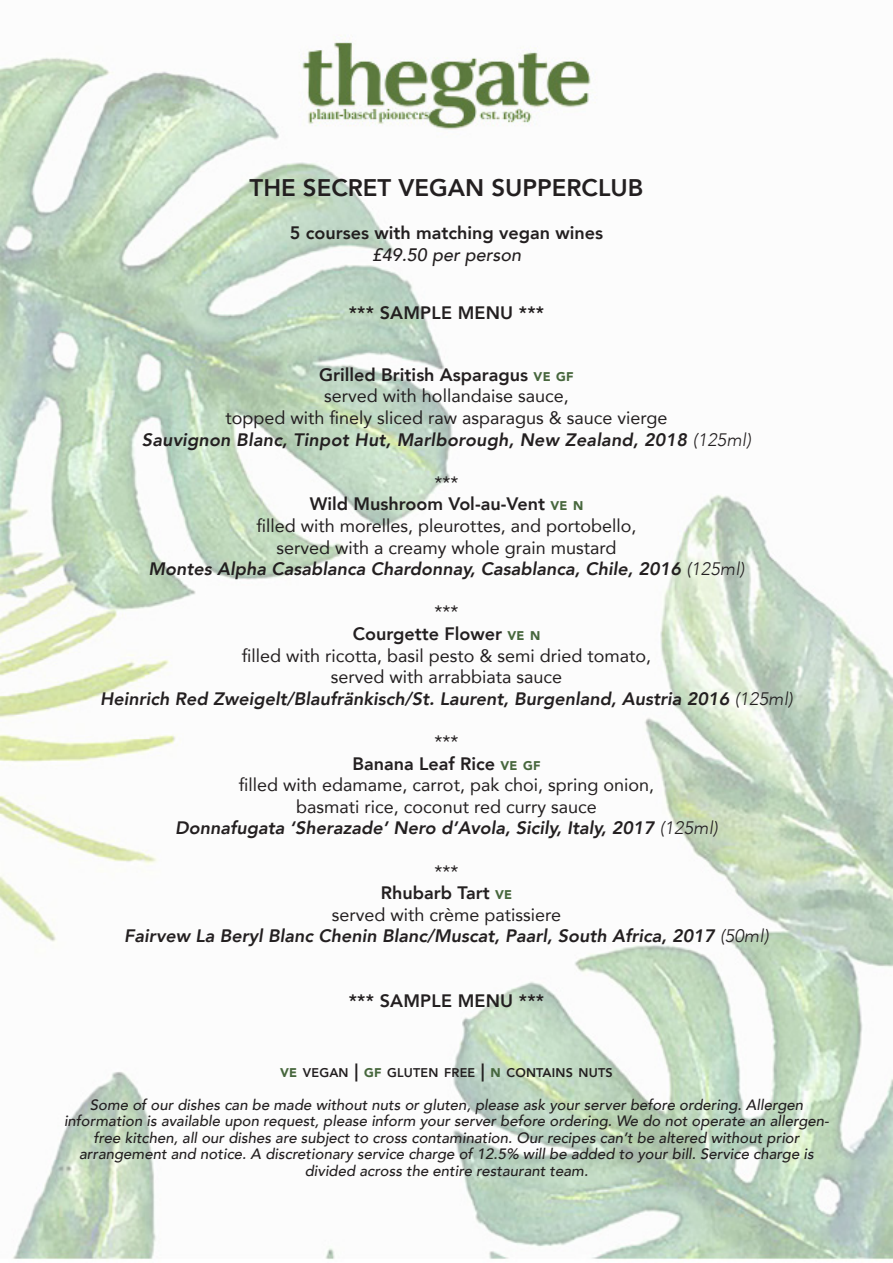
<style>
.page{position:relative;width:893px;height:1263px;background:#fff}
.page>*{position:absolute;margin:0;border:0;box-sizing:border-box;transform-origin:0 0}
.t1{font:800 24px "Avenir";color:#231f20}
.t2{font:18px "Avenir";color:#231f20}
.drinks_name{font:italic 800 18px "Avenir";color:#231f20}
.t3{font:800 18px "Avenir";color:#231f20}
.t4{font:italic 500 18px "Avenir";color:#231f20}
.t5{font:18px "Avenir";color:#231f20}
.dish_descp{font:italic 500 15px/16.5px "Avenir";color:#231f20;text-align:center}
.dish_descp-2{font:800 12.6px "Avenir";letter-spacing:.015em;color:#231f20}
.s1{font-weight:900;font-size:12.6px;color:#47673d}
.s2{font-weight:300}
.s3{font-weight:900;color:#47673d}
.s4{font-size:18px}
</style>
<div class="page">
<img style="left:0;top:35px;width:893px;height:1225px">
<p class="t1" style="left:250px;top:169px;width:395px">THE SECRET VEGAN SUPPERCLUB</p>
<p class="t3" style="left:290px;top:219px;width:315px">5 courses with matching vegan wines</p>
<p class="t4" style="left:372px;top:244px;width:151px">£49.50 per person</p>
<p class="t3" style="left:349px;top:298px;width:197px">*** SAMPLE MENU ***</p>
<p class="t3" style="left:319px;top:360px;width:256px">Grilled British Asparagus <span class="s1">VE GF</span></p>
<p class="t2" style="left:324px;top:382px;width:246px">served with hollandaise sauce,</p>
<p class="t2" style="left:225px;top:403px;width:444px">topped with finely sliced raw asparagus &amp; sauce vierge</p>
<p class="drinks_name" style="left:142px;top:429px;width:611px">Sauvignon Blanc, Tinpot Hut, Marlborough, New Zealand, 2018 <span class="s2">(125ml)</span></p>
<p class="t5" style="left:434px;top:472px;width:25px">***</p>
<p class="t3" style="left:310px;top:490px;width:275px">Wild Mushroom Vol-au-Vent <span class="s1">VE N</span></p>
<p class="t2" style="left:256px;top:511px;width:381px">filled with morelles, pleurottes, and portobello,</p>
<p class="t2" style="left:276px;top:533px;width:342px">served with a creamy whole grain mustard</p>
<p class="drinks_name" style="left:148px;top:558px;width:598px">Montes Alpha Casablanca Chardonnay, Casablanca, Chile, 2016 <span class="s2">(125ml)</span></p>
<p class="t5" style="left:434px;top:601px;width:25px">***</p>
<p class="t3" style="left:353px;top:620px;width:189px">Courgette Flower <span class="s1">VE N</span></p>
<p class="t2" style="left:242px;top:641px;width:411px">filled with ricotta, basil pesto &amp; semi dried tomato,</p>
<p class="t2" style="left:331px;top:662px;width:233px">served with arrabbiata sauce</p>
<p class="drinks_name" style="left:100px;top:688px;width:694px">Heinrich Red Zweigelt/Blaufränkisch/St. Laurent, Burgenland, Austria 2016 <span class="s2">(125ml)</span></p>
<p class="t5" style="left:434px;top:731px;width:25px">***</p>
<p class="t3" style="left:352px;top:749px;width:190px">Banana Leaf Rice <span class="s1">VE GF</span></p>
<p class="t2" style="left:239px;top:770px;width:417px">filled with edamame, carrot, pak choi, spring onion,</p>
<p class="t2" style="left:296px;top:792px;width:302px">basmati rice, coconut red curry sauce</p>
<p class="drinks_name" style="left:175px;top:817px;width:544px">Donnafugata ‘Sherazade’ Nero d’Avola, Sicily, Italy, 2017 <span class="s2">(125ml)</span></p>
<p class="t5" style="left:434px;top:861px;width:25px">***</p>
<p class="t3" style="left:381px;top:879px;width:133px">Rhubarb Tart <span class="s1">VE</span></p>
<p class="t2" style="left:332px;top:900px;width:231px">served with crème patissiere</p>
<p class="drinks_name" style="left:124px;top:925px;width:646px">Fairvew La Beryl Blanc Chenin Blanc/Muscat, Paarl, South Africa, 2017 <span class="s2">(50ml)</span></p>
<p class="t3" style="left:349px;top:987px;width:197px">*** SAMPLE MENU ***</p>
<p class="dish_descp-2" style="left:280px;top:1063px;width:334px"><span class="s3">VE</span> VEGAN <span class="s4">|</span> <span class="s3">GF</span> GLUTEN FREE <span class="s4">|</span> <span class="s3">N</span> CONTAINS NUTS</p>
<p class="dish_descp" style="left:64px;top:1097px;width:766px">Some of our dishes can be made without nuts or gluten, please ask your server before ordering. Allergen information is available upon request, please inform your server before ordering. We do not operate an allergen&shy;free kitchen, all our dishes are subject to cross contamination. Our recipes can’t be altered without prior arrangement and notice. A discretionary service charge of 12.5% will be added to your bill. Service charge is divided across the entire restaurant team.</p>
</div>
